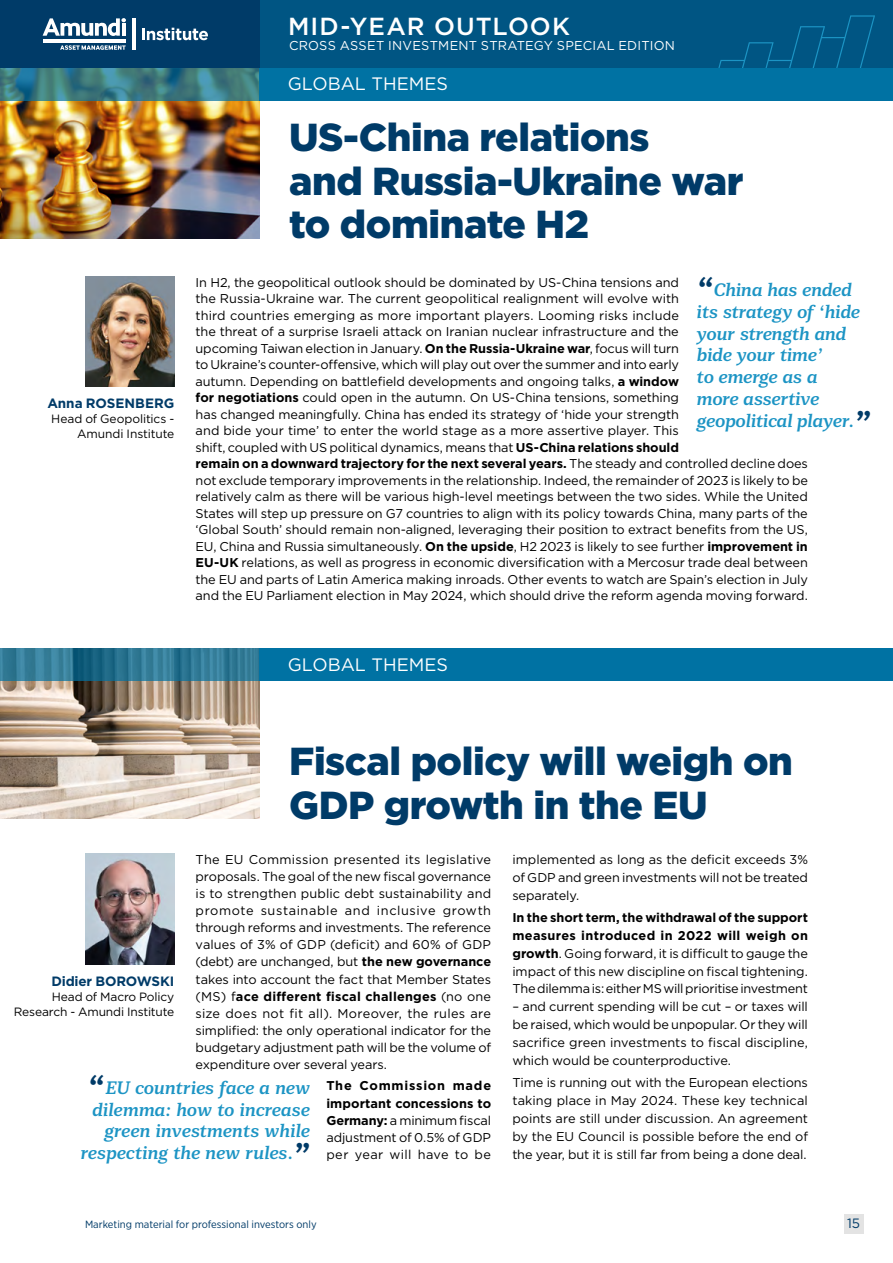
<style>
.page{position:relative;width:893px;height:1263px;background:#fff}
.page>*{position:absolute;margin:0;border:0;box-sizing:border-box;transform-origin:0 0}
.t1{font:900 39px/43.5px "Gotham";letter-spacing:-.01em;color:#003b68}
.t2{font:500 24.6px "Gotham";letter-spacing:.045em;color:#fff}
.t3{font:italic 700 18px/21.8px "Mediator Serif";letter-spacing:-.02em;color:#1c94c4}
.t4{font:18px "Gotham";color:#fff}
.t5{font:700 13.5px "Gotham";letter-spacing:-.01em;color:#003b68}
.t6{font:13.5px "Gotham";color:#003b68}
.t7{font:12.9px "Gotham";letter-spacing:.015em;color:#fff}
.t8{font:12.75px/16.5px "Gotham";letter-spacing:-.01em;color:#000;text-align:justify}
.t9{font:12px/15px "Gotham";letter-spacing:-.01em;color:#000;text-align:right}
.t10{font:10.5px "Gotham Narrow";color:#003b68;scale:1.05 1}
.s1{font-weight:700}
.s2{font-weight:900;font-size:27px;color:#003b68}
</style>
<div class="page">
<div style="left:0;top:0;width:893px;height:68px;background:#005583"></div>
<svg style="left:718px;top:15px;width:157px;height:53px"></svg>
<div style="left:0;top:0;width:259px;height:68px;background:#003b68"></div>
<svg style="left:43px;top:18px;width:83px;height:18px"></svg>
<hr style="left:122px;top:23px;width:4px;height:13px;background:#fff">
<hr style="left:43px;top:39px;width:83px;height:3px;background:#fff">
<svg style="left:60px;top:45px;width:66px;height:5px"></svg>
<hr style="left:132px;top:18px;width:3px;height:32px;background:#fff">
<svg style="left:142px;top:28px;width:66px;height:12px"></svg>
<img style="left:0;top:101px;width:259px;height:137px">
<svg style="left:0;top:68px;width:259px;height:33px;background:#3c7c84"></svg>
<div style="left:259px;top:68px;width:634px;height:33px;background:#0072a3"></div>
<img style="left:85px;top:276px;width:89px;height:111px">
<img style="left:0;top:681px;width:259px;height:138px">
<img style="left:85px;top:854px;width:89px;height:110px">
<svg style="left:0;top:648px;width:259px;height:33px;background:#2e7794"></svg>
<div style="left:259px;top:648px;width:634px;height:33px;background:#0072a3"></div>
<div style="left:844px;top:1214px;width:19px;height:19px;background:#e3e3e3"></div>
<h2 class="t2" style="left:288px;top:10px;width:283px">MID-YEAR OUTLOOK</h2>
<p class="t7" style="left:289px;top:37px;width:387px">CROSS ASSET INVESTMENT STRATEGY SPECIAL EDITION</p>
<p class="t5" style="left:47px;top:395px;width:128px">Anna ROSENBERG</p>
<p class="t9" style="left:51px;top:411px;width:125px">Head of Geopolitics -<br>Amundi Institute</p>
<h3 class="t4" style="left:288px;top:72px;width:162px">GLOBAL THEMES</h3>
<h1 class="t1" style="left:289px;top:115px;width:456px">US-China relations<br>and Russia-Ukraine war to dominate H2</h1>
<p class="t8" style="left:196px;top:274px;width:614px;text-align:left">In H2, the geopolitical outlook should be dominated by US-China tensions and<br>the Russia-Ukraine war. The current geopolitical realignment will evolve with<br>third countries emerging as more important players. Looming risks include<br>the threat of a surprise Israeli attack on Iranian nuclear infrastructure and the<br>upcoming Taiwan election in January. <span class="s1">On the Russia-Ukraine war</span>, focus will turn<br>to Ukraine’s counter-offensive, which will play out over the summer and into early<br>autumn. Depending on battlefield developments and ongoing talks, <span class="s1">a window<br>for negotiations</span> could open in the autumn. On US-China tensions, something<br>has changed meaningfully. China has ended its strategy of ‘hide your strength<br>and bide your time’ to enter the world stage as a more assertive player. This<br>shift, coupled with US political dynamics, means that <span class="s1">US-China relations should<br>remain on a downward trajectory for the next several years.</span> The steady and controlled decline does not exclude temporary improvements in the relationship. Indeed, the remainder of 2023 is likely to be relatively calm as there will be various high-level meetings between the two sides. While the United States will step up pressure on G7 countries to align with its policy towards China, many parts of the ‘Global South’ should remain non-aligned, leveraging their position to extract benefits from the US, EU, China and Russia simultaneously. <span class="s1">On the upside</span>, H2 2023 is likely to see further <span class="s1">improvement in EU-UK</span> relations, as well as progress in economic diversification with a Mercosur trade deal between the EU and parts of Latin America making inroads. Other events to watch are Spain’s election in July and the EU Parliament election in May 2024, which should drive the reform agenda moving forward.</p>
<h3 class="t3" style="left:696px;top:280px;width:176px"><span class="s2">“</span>China has ended its strategy of ‘hide your strength and bide your time’<br>to emerge as a<br>more assertive geopolitical player.<span class="s2">”</span></h3>
<h3 class="t4" style="left:288px;top:653px;width:162px">GLOBAL THEMES</h3>
<h1 class="t1" style="left:289px;top:739px;width:505px">Fiscal policy will weigh on<br>GDP growth in the EU</h1>
<p class="t8" style="left:196px;top:850px;width:297px;line-height:17.1px">The EU Commission presented its legislative proposals. The goal of the new fiscal governance is to strengthen public debt sustainability and promote sustainable and inclusive growth through reforms and investments. The reference values of 3% of GDP (deficit) and 60% of GDP (debt) are unchanged, but <span class="s1">the new governance </span>takes into account the fact that Member States (MS) f<span class="s1">ace different fiscal challenges</span> (no one size does not fit all). Moreover, the rules are simplified: the only operational indicator for the budgetary adjustment path will be the volume of expenditure over several years.</p>
<p class="t8" style="left:326px;top:1077px;width:166px;line-height:17.1px"><span class="s1">The Commission made important concessions to Germany:</span> a minimum fiscal adjustment of 0.5% of GDP per year will have to be</p>
<p class="t8" style="left:512px;top:850px;width:297px;line-height:17.9px">implemented as long as the deficit exceeds 3% of GDP and green investments will not be treated separately.</p>
<p class="t8" style="left:512px;top:908px;width:297px;line-height:17.9px"><span class="s1">In the short term, the withdrawal of the support measures introduced in 2022 will weigh on growth</span>. Going forward, it is difficult to gauge the impact of this new discipline on fiscal tightening.<br>The dilemma is: either MS will prioritise investment</p>
<p class="t8" style="left:512px;top:998px;width:297px;line-height:17.9px">– and current spending will be cut – or taxes will be raised, which would be unpopular. Or they will sacrifice green investments to fiscal discipline, which would be counterproductive.</p>
<p class="t8" style="left:512px;top:1073px;width:297px;line-height:17.9px">Time is running out with the European elections taking place in May 2024. These key technical points are still under discussion. An agreement by the EU Council is possible before the end of the year, but it is still far from being a done deal.</p>
<p class="t5" style="left:51px;top:972px;width:124px">Didier BOROWSKI</p>
<p class="t9" style="left:14px;top:989px;width:162px">Head of Macro Policy<br>Research - Amundi Institute</p>
<h3 class="t3" style="left:80px;top:1077px;width:231px;text-align:right"><span class="s2">“</span>EU countries face a new dilemma: how to increase green investments while respecting the new rules.<span class="s2">”</span></h3>
<p class="t10" style="left:85px;top:1218px;width:222px">Marketing material for professional investors only</p>
<p class="t6" style="left:847px;top:1215px;width:15px">15</p>
</div>
